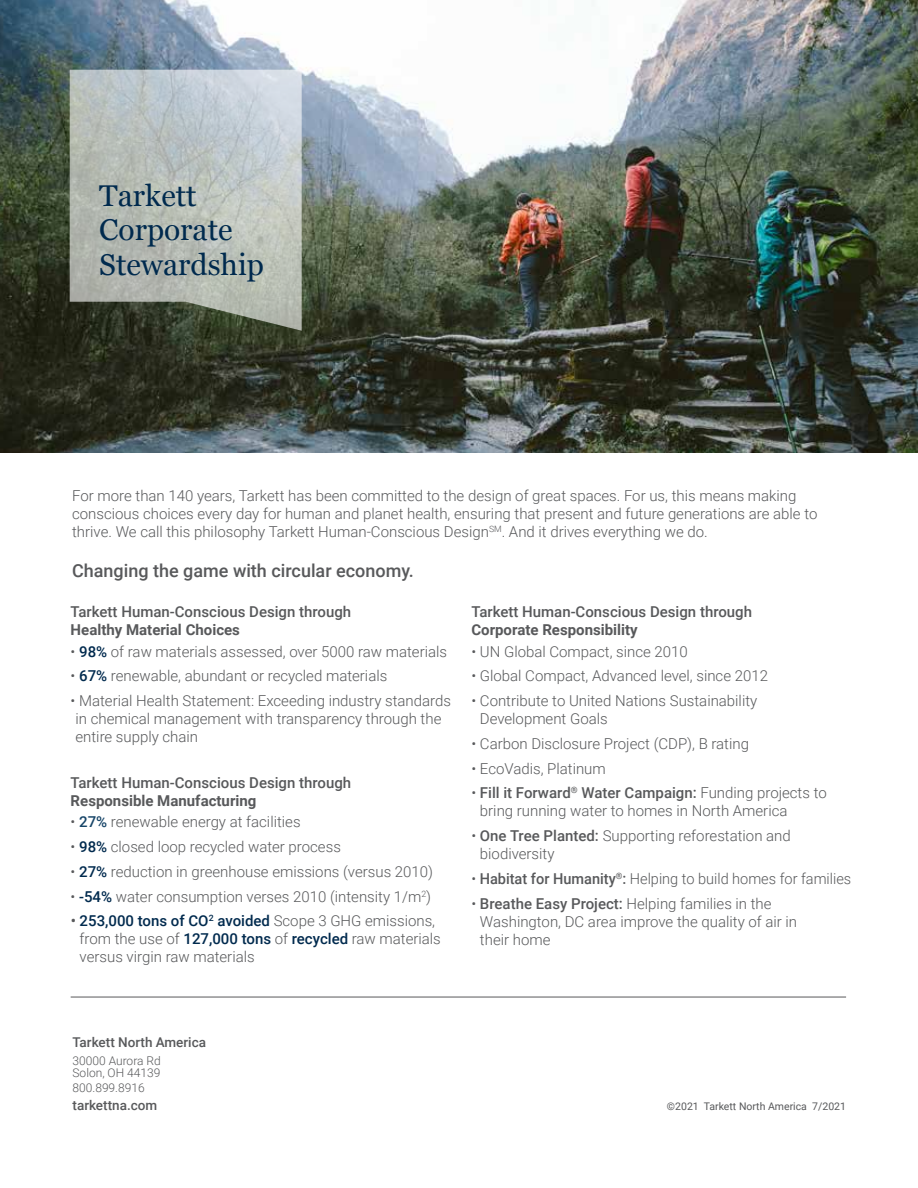
<style>
.page{position:relative;width:918px;height:1188px;background:#fff}
.page>*{position:absolute;margin:0;border:0;box-sizing:border-box;transform-origin:0 0}
.t1{font:30px/34.5px "Georgia";color:#002a4e}
.t2{font:500 18px "Roboto";color:#58595b}
.t3{font:300 15px/18px "Roboto";color:#58595b}
.t4{font:500 15px "Roboto";color:#58595b}
.t5{font:700 15px "Roboto";color:#58595b}
.t6{font:500 13.5px "Roboto";color:#58595b}
.t7{font:300 12px/12px "Roboto";color:#58595b}
.t8{font:10.5px "Roboto";color:#58595b}
.s1{font-weight:500;color:#002a4e}
.s2{font-weight:500;color:#174568}
.s3{font-weight:500}
</style>
<div class="page">
<hr style="left:71px;top:997px;width:775px;height:1px;background:#58595b">
<img style="left:0;top:0;width:918px;height:453px">
<svg style="left:70px;top:70px;width:232px;height:261px;background:#afb5b1"></svg>
<h1 class="t1" style="left:99px;top:177px;width:166px">Tarkett<br>Corporate<br>Stewardship</h1>
<p class="t3" style="left:72px;top:486px;width:747px">For more than 140 years, Tarkett has been committed to the design of great spaces. For us, this means making conscious choices every day for human and planet health, ensuring that present and future generations are able to thrive. We call this philosophy Tarkett Human-Conscious Design<sup>SM</sup>. And it drives everything we do.</p>
<p class="t2" style="left:72px;top:558px;width:343px">Changing the game with circular economy.</p>
<p class="t4" style="left:71px;top:602px;width:282px">Tarkett Human-Conscious Design through</p>
<p class="t5" style="left:71px;top:620px;width:171px">Healthy Material Choices</p>
<p class="t3" style="left:71px;top:642px;width:378px">• <span class="s1">98%</span> of raw materials assessed, over 5000 raw materials</p>
<p class="t3" style="left:71px;top:667px;width:318px">• <span class="s1">67%</span> renewable, abundant or recycled materials</p>
<p class="t3" style="left:76px;top:691px;width:377px;text-indent:-5px">• Material Health Statement: Exceeding industry standards in chemical management with transparency through the entire supply chain</p>
<p class="t4" style="left:71px;top:772px;width:282px">Tarkett Human-Conscious Design through</p>
<p class="t5" style="left:71px;top:790px;width:187px">Responsible Manufacturing</p>
<p class="t3" style="left:71px;top:813px;width:231px">• <span class="s2">27%</span> renewable energy at facilities</p>
<p class="t3" style="left:71px;top:837px;width:272px">• <span class="s1">98%</span> closed loop recycled water process</p>
<p class="t3" style="left:71px;top:862px;width:364px">• <span class="s1">27%</span> reduction in greenhouse emissions (versus 2010)</p>
<p class="t3" style="left:71px;top:887px;width:362px">• <span class="s1">-54%</span> water consumption verses 2010 (intensity 1/m<sup>2</sup>)</p>
<p class="t3" style="left:80px;top:912px;width:363px;text-indent:-9px"><span class="s3">•</span> <span class="s1">253,000 tons of CO</span><sup>2</sup> <span class="s1">avoided</span> Scope 3 GHG emissions, from the use of <span class="s1">127,000 tons</span> of <span class="s1">recycled</span> raw materials versus virgin raw materials</p>
<p class="t4" style="left:471px;top:602px;width:282px">Tarkett Human-Conscious Design through</p>
<p class="t5" style="left:471px;top:620px;width:168px">Corporate Responsibility</p>
<p class="t3" style="left:471px;top:642px;width:218px">• UN Global Compact, since 2010</p>
<p class="t3" style="left:471px;top:667px;width:298px">• Global Compact, Advanced level, since 2012</p>
<p class="t3" style="left:480px;top:691px;width:279px;text-indent:-8px">• Contribute to United Nations Sustainability<br>Development Goals</p>
<p class="t3" style="left:471px;top:734px;width:279px">• Carbon Disclosure Project (CDP), B rating</p>
<p class="t3" style="left:471px;top:759px;width:136px">• EcoVadis, Platinum</p>
<p class="t3" style="left:480px;top:784px;width:348px;text-indent:-9px">• <span class="s3">Fill it Forward</span><sup>®</sup> <span class="s3">Water Campaign:</span> Funding projects to bring running water to homes in North America</p>
<p class="t3" style="left:480px;top:826px;width:312px;text-indent:-8px">• <span class="s3">One Tree Planted:</span> Supporting reforestation and biodiversity</p>
<p class="t3" style="left:471px;top:869px;width:381px">• <span class="s3">Habitat for Humanity</span><sup>®</sup><span class="s3">:</span> Helping to build homes for families</p>
<p class="t3" style="left:480px;top:894px;width:319px;text-indent:-8px">• <span class="s3">Breathe Easy Project:</span> Helping families in the<br>Washington, DC area improve the quality of air in their home</p>
<p class="t6" style="left:73px;top:1032px;width:135px">Tarkett North America</p>
<p class="t7" style="left:73px;top:1055px;width:90px">30000 Aurora Rd<br>Solon, OH 44139</p>
<p class="t7" style="left:73px;top:1082px;width:74px">800.899.8916</p>
<p class="t6" style="left:73px;top:1096px;width:86px">tarkettna.com</p>
<p class="t8" style="left:667px;top:1099px;width:181px">©2021 Tarkett North America 7/2021</p>
</div>
